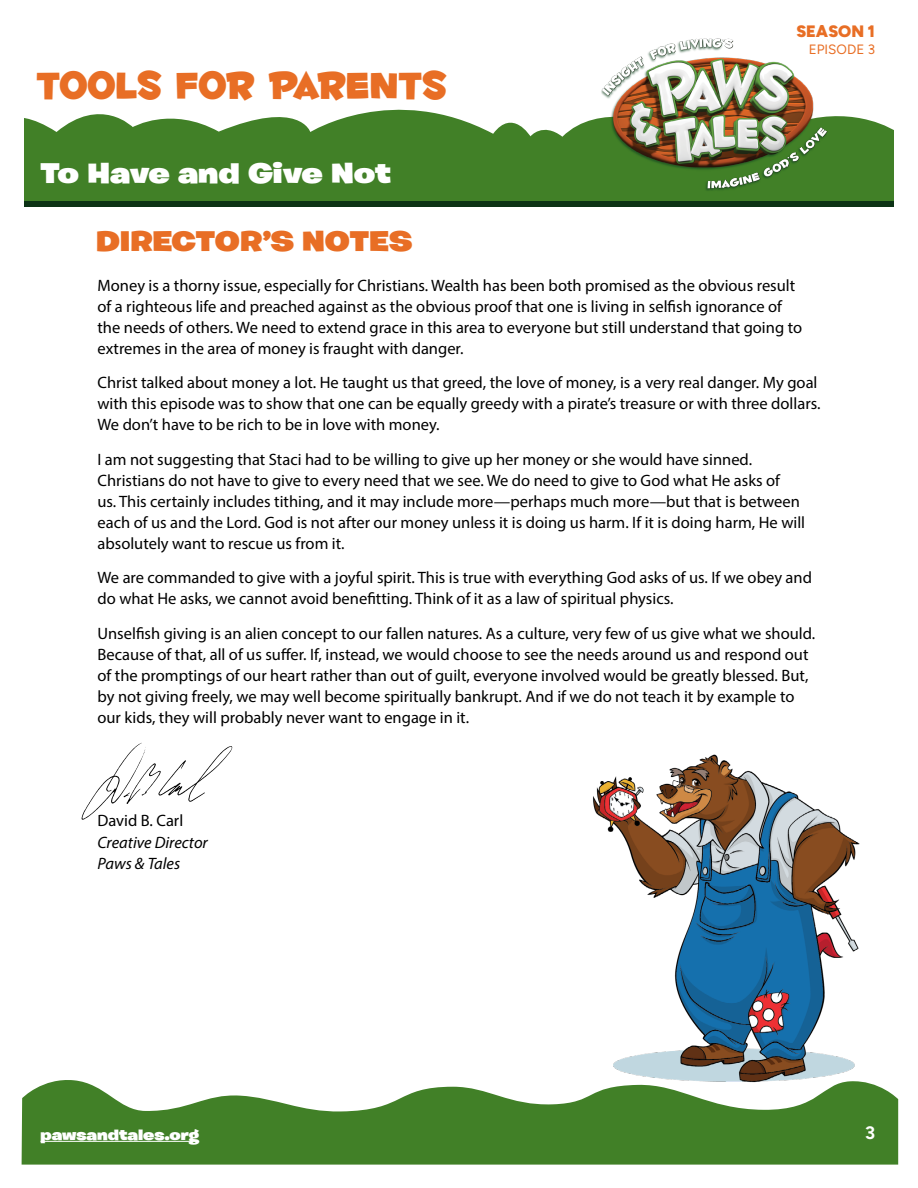
<style>
.page{position:relative;width:918px;height:1188px;background:#fff}
.page>*{position:absolute;margin:0;border:0;box-sizing:border-box;transform-origin:0 0}
.t1{font:45px "Fontdinerdotcom Huggable";color:#e86e25}
.t2{font:900 28.5px "Burbank Big Wide";color:#fff}
.t3{font:900 28.5px "Burbank Big Wide";color:#e86e25}
.t4{font:300 18px "Figtree";color:#fff}
.t5{font:16.5px/21px "Myriad Pro";color:#000}
.t6{font:italic 16.5px/21px "Myriad Pro";color:#000}
.t7{font:300 16.5px "Figtree";color:#e86e25}
.t8{font:900 15px "Burbank Big Wide";color:#fff}
.t9{font:300 13.5px "Figtree";color:#e86e25}
</style>
<div class="page">
<svg style="left:24px;top:110px;width:870px;height:92px;fill:#418027"></svg>
<img style="left:598px;top:38px;width:234px;height:154px">
<div style="left:24px;top:202px;width:870px;height:5px;background:#0c3215"></div>
<svg style="left:22px;top:1080px;width:876px;height:85px;fill:#418027"></svg>
<hr style="left:40px;top:1141px;width:159px;height:1px;background:#fff">
<img style="left:493px;top:754px;width:386px;height:345px">
<svg style="left:82px;top:743px;width:150px;height:77px"></svg>
<h1 class="t1" style="left:36px;top:58px;width:412px">TOOLS FOR PARENTS</h1>
<h2 class="t2" style="left:40px;top:155px;width:352px">To Have and Give Not</h2>
<h2 class="t3" style="left:96px;top:223px;width:318px">DIRECTOR’S NOTES</h2>
<p class="t7" style="left:796px;top:22px;width:80px">SEASON 1</p>
<p class="t9" style="left:809px;top:41px;width:68px">EPISODE 3</p>
<p class="t5" style="left:98px;top:275px;width:706px">Money is a thorny issue, especially for Christians. Wealth has been both promised as the obvious result of a righteous life and preached against as the obvious proof that one is living in selfish ignorance of the needs of others. We need to extend grace in this area to everyone but still understand that going to extremes in the area of money is fraught with danger.</p>
<p class="t5" style="left:98px;top:372px;width:725px">Christ talked about money a lot. He taught us that greed, the love of money, is a very real danger. My goal with this episode was to show that one can be equally greedy with a pirate’s treasure or with three dollars.<br>We don’t have to be rich to be in love with money.</p>
<p class="t5" style="left:98px;top:449px;width:709px">I am not suggesting that Staci had to be willing to give up her money or she would have sinned.<br>Christians do not have to give to every need that we see. We do need to give to God what He asks of<br>us. This certainly includes tithing, and it may include more—perhaps much more—but that is between each of us and the Lord. God is not after our money unless it is doing us harm. If it is doing harm, He will absolutely want to rescue us from it.</p>
<p class="t5" style="left:98px;top:567px;width:716px">We are commanded to give with a joyful spirit. This is true with everything God asks of us. If we obey and do what He asks, we cannot avoid benefitting. Think of it as a law of spiritual physics.</p>
<p class="t5" style="left:98px;top:623px;width:719px">Unselfish giving is an alien concept to our fallen natures. As a culture, very few of us give what we should.<br>Because of that, all of us suffer. If, instead, we would choose to see the needs around us and respond out of the promptings of our heart rather than out of guilt, everyone involved would be greatly blessed. But, by not giving freely, we may well become spiritually bankrupt. And if we do not teach it by example to our kids, they will probably never want to engage in it.</p>
<p class="t5" style="left:98px;top:810px;width:87px">David B. Carl</p>
<p class="t6" style="left:98px;top:831px;width:112px">Creative Director<br>Paws &amp; Tales</p>
<p class="t8" style="left:40px;top:1125px;width:160px">pawsandtales.org</p>
<p class="t4" style="left:865px;top:1123px;width:12px">3</p>
</div>
